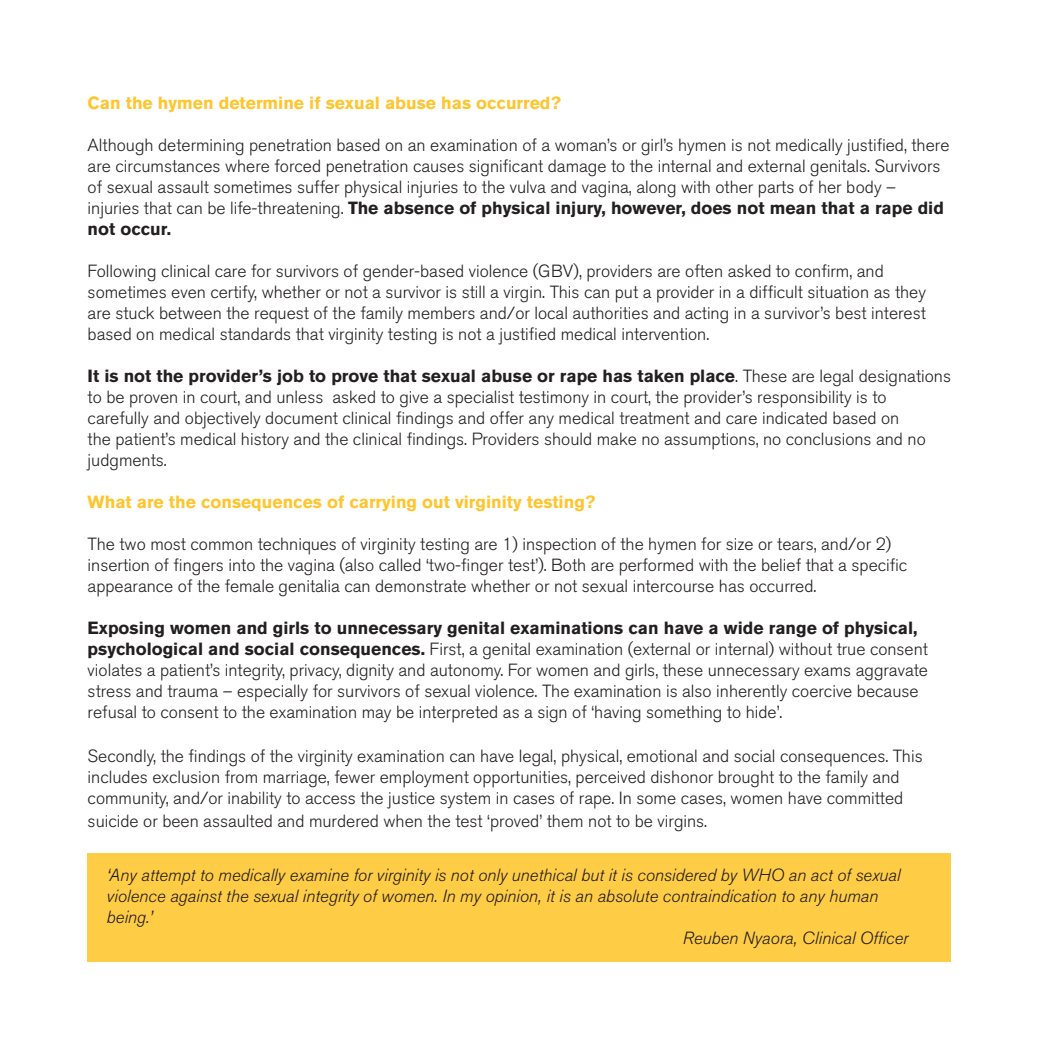
<style>
.page{position:relative;width:1042px;height:1042px;background:#fff}
.page>*{position:absolute;margin:0;border:0;box-sizing:border-box;transform-origin:0 0}
.t1{font:300 17.5px/21px "Akzidenz Grotesk Std";color:#231f20}
.t2{font:italic 300 17.5px/21px "Akzidenz Grotesk Std";color:#231f20}
.t3{font:700 17.5px "Akzidenz Grotesk Std";color:#ffc52d}
.s1{font-weight:700}
</style>
<div class="page">
<div style="left:87px;top:853px;width:863px;height:108px;background:#ffcc46"></div>
<p class="t3" style="left:88px;top:93px;width:475px">Can the hymen determine if sexual abuse has occurred?</p>
<p class="t1" style="left:88px;top:135px;width:863px">Although determining penetration based on an examination of a woman’s or girl’s hymen is not medically justified, there are circumstances where forced penetration causes significant damage to the internal and external genitals. Survivors of sexual assault sometimes suffer physical injuries to the vulva and vagina, along with other parts of her body – injuries that can be life-threatening. <span class="s1">The absence of physical injury, however, does not mean that a rape did not occur.</span></p>
<p class="t1" style="left:88px;top:261px;width:840px">Following clinical care for survivors of gender-based violence (GBV), providers are often asked to confirm, and sometimes even certify, whether or not a survivor is still a virgin. This can put a provider in a difficult situation as they are stuck between the request of the family members and/or local authorities and acting in a survivor’s best interest based on medical standards that virginity testing is not a justified medical intervention.</p>
<p class="t1" style="left:88px;top:366px;width:865px"><span class="s1">It is not the provider’s job to prove that sexual abuse or rape has taken place</span>. These are legal designations to be proven in court, and unless asked to give a specialist testimony in court, the provider’s responsibility is to carefully and objectively document clinical findings and offer any medical treatment and care indicated based on<br>the patient’s medical history and the clinical findings. Providers should make no assumptions, no conclusions and no judgments.</p>
<p class="t3" style="left:88px;top:492px;width:509px">What are the consequences of carrying out virginity testing?</p>
<p class="t1" style="left:88px;top:534px;width:821px">The two most common techniques of virginity testing are 1) inspection of the hymen for size or tears, and/or 2) insertion of fingers into the vagina (also called ‘two-finger test’). Both are performed with the belief that a specific appearance of the female genitalia can demonstrate whether or not sexual intercourse has occurred.</p>
<p class="t1" style="left:88px;top:618px;width:842px"><span class="s1">Exposing women and girls to unnecessary genital examinations can have a wide range of physical, psychological and social consequences.</span> First, a genital examination (external or internal) without true consent violates a patient’s integrity, privacy, dignity and autonomy. For women and girls, these unnecessary exams aggravate stress and trauma – especially for survivors of sexual violence. The examination is also inherently coercive because refusal to consent to the examination may be interpreted as a sign of ‘having something to hide’.</p>
<p class="t1" style="left:88px;top:746px;width:836px">Secondly, the findings of the virginity examination can have legal, physical, emotional and social consequences. This includes exclusion from marriage, fewer employment opportunities, perceived dishonor brought to the family and community, and/or inability to access the justice system in cases of rape. In some cases, women have committed</p>
<p class="t1" style="left:88px;top:811px;width:621px">suicide or been assaulted and murdered when the test ‘proved’ them not to be virgins.</p>
<p class="t2" style="left:107px;top:865px;width:795px">‘Any attempt to medically examine for virginity is not only unethical but it is considered by WHO an act of sexual violence against the sexual integrity of women. In my opinion, it is an absolute contraindication to any human being.’</p>
<p class="t2" style="left:683px;top:928px;width:227px">Reuben Nyaora, Clinical Officer</p>
</div>
